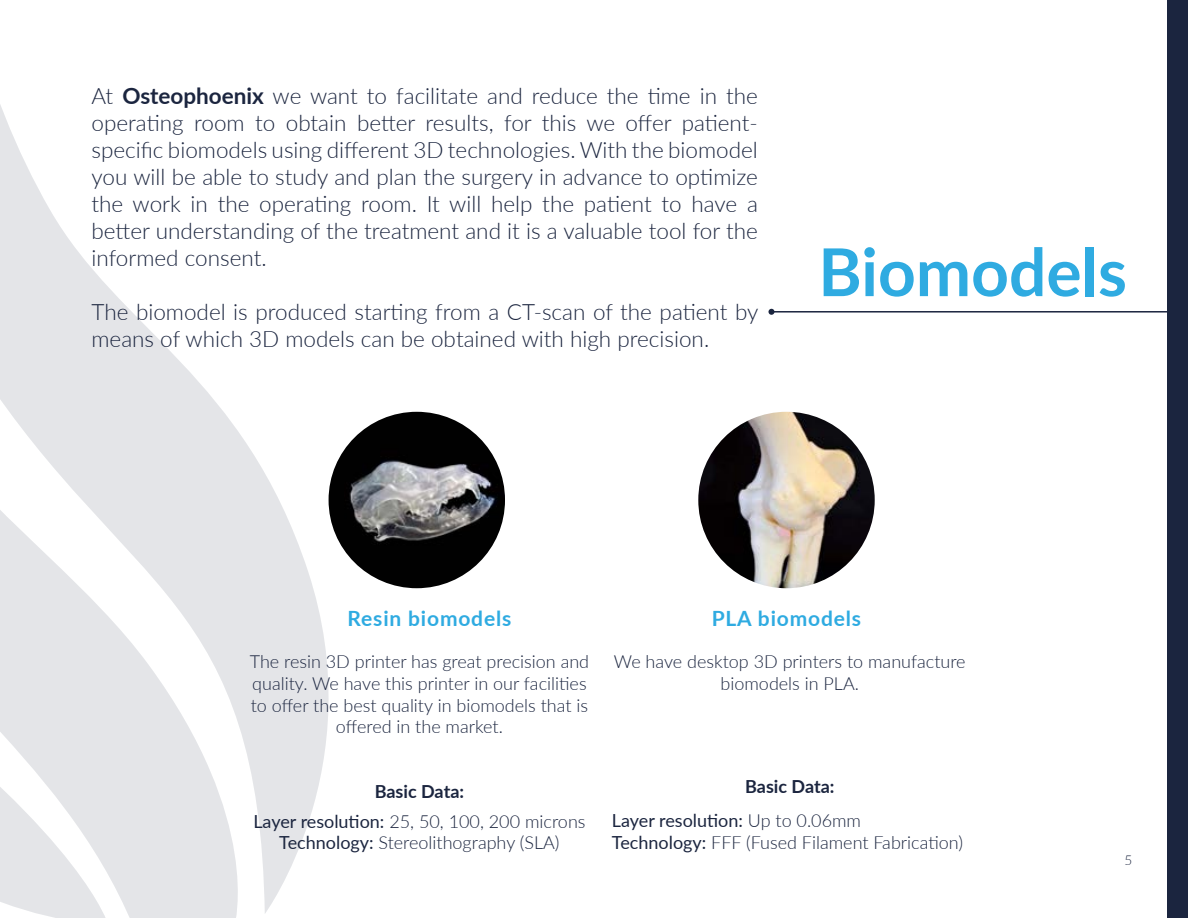
<style>
.page{position:relative;width:1188px;height:918px;background:#fff}
.page>*{position:absolute;margin:0;border:0;box-sizing:border-box;transform-origin:0 0}
.t1{font:700 66px "Lato";color:#2fabe1}
.t2{font:300 22.5px/27px "Lato";color:#1b253f;text-align:justify}
.t3{font:700 21px "Lato";letter-spacing:.04em;color:#2fabe1}
.t4{font:300 18px/21.6px "Lato";color:#1b253f;text-align:center}
.t5{font:18px/34.3px "Lato";color:#1b253f}
.t6{font:300 13.5px "Lato";color:#1b253f}
.s1{font-weight:700}
.s2{font-weight:400}
.s3{font-weight:300}
</style>
<div class="page">
<svg style="left:0;top:105px;width:354px;height:809px;fill:#e4e5e8"></svg>
<hr style="left:771px;top:311px;width:417px;height:2px;background:#1b253f">
<svg style="left:769px;top:309px;width:6px;height:6px"></svg>
<div style="left:1167px;top:0;width:21px;height:918px;background:#1b253f"></div>
<img style="left:698px;top:412px;width:177px;height:176px;border-radius:88px">
<img style="left:329px;top:412px;width:176px;height:176px;border-radius:88px">
<p class="t2" style="left:92px;top:82px;width:668px">At <span class="s1">Osteophoenix</span> we want to facilitate and reduce the time in the operating room to obtain better results, for this we offer patient&shy;specific biomodels using different 3D technologies. With the biomodel you will be able to study and plan the surgery in advance to optimize the work in the operating room. It will help the patient to have a better understanding of the treatment and it is a valuable tool for the informed consent.</p>
<p class="t2" style="left:92px;top:298px;width:668px">The biomodel is produced starting from a CT-scan of the patient by means of which 3D models can be obtained with high precision.</p>
<h1 class="t1" style="left:818px;top:224px;width:310px">Biomodels</h1>
<p class="t3" style="left:348px;top:603px;width:165px">Resin biomodels</p>
<p class="t3" style="left:712px;top:603px;width:151px">PLA biomodels</p>
<p class="t4" style="left:250px;top:651px;width:341px">The resin 3D printer has great precision and quality. We have this printer in our facilities to offer the best quality in biomodels that is offered in the market.</p>
<p class="t4" style="left:614px;top:650px;width:353px">We have desktop 3D printers to manufacture biomodels in PLA.</p>
<p class="t4" style="left:253px;top:775px;width:334px;line-height:30.2px"><span class="s1">Basic Data:<br></span><span class="s2">Layer resolution:</span> 25, 50, 100, 200 microns</p>
<p class="t4" style="left:279px;top:831px;width:282px"><span class="s2">Technology:</span> Stereolithography (SLA)</p>
<p class="t5" style="left:612px;top:769px;width:251px;text-indent:133px"><span class="s1">Basic Data:<br></span>Layer resolution: <span class="s3">Up to 0.06mm</span></p>
<p class="t4" style="left:612px;top:831px;width:353px"><span class="s2">Technology:</span> FFF (Fused Filament Fabrication)</p>
<p class="t6" style="left:1124px;top:851px;width:9px">5</p>
</div>
